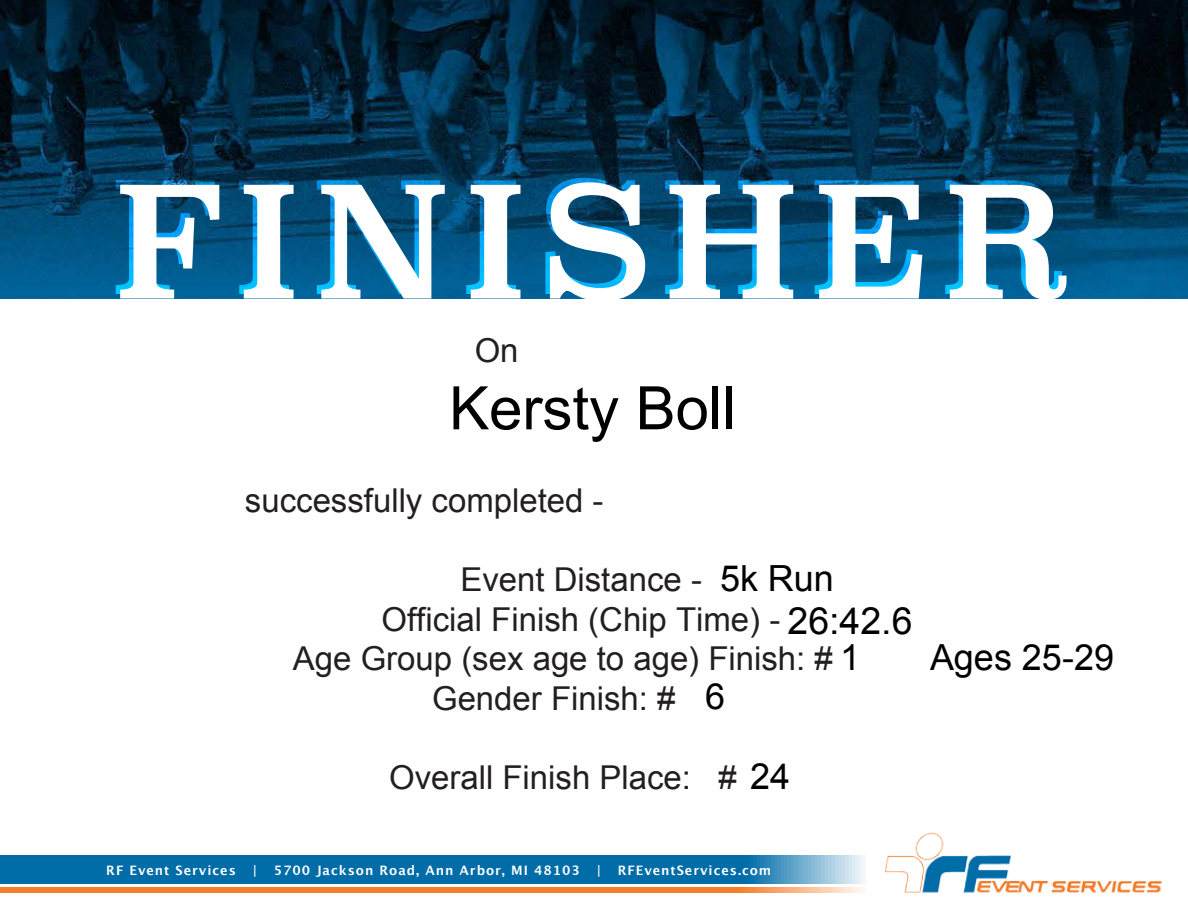
<style>
.page{position:relative;width:1188px;height:918px;background:#fff}
.page>*{position:absolute;margin:0;border:0;box-sizing:border-box;transform-origin:0 0}
.t1{font:153px "Superclarendon";letter-spacing:.1em;color:#fff}
.t2{font:60px "Arial";color:#000}
.t3{font:37.5px "Arial";color:#000}
.t4{font:36px "Arial";color:#000}
.t5{font:32.85px "Arial";color:#221f20}
.t6{font:700 13.05px "Lucida Grande";letter-spacing:.075em;color:#fff}
.s1{font-size:36px;color:#000}
</style>
<div class="page">
<img style="left:0;top:0;width:1188px;height:298px">
<img style="left:884px;top:832px;width:278px;height:61px">
<svg style="left:0;top:856px;width:865px;height:27px;background:#1076ae"></svg>
<svg style="left:0;top:887px;width:865px;height:5px;background:#f48739"></svg>
<h1 class="t1" style="left:110px;top:135px;width:957px">FINISHER</h1>
<p class="t5" style="left:475px;top:328px;width:45px">On</p>
<h2 class="t2" style="left:449px;top:375px;width:288px">Kersty Boll</h2>
<p class="t5" style="left:245px;top:479px;width:360px">successfully completed -</p>
<p class="t4" style="left:720px;top:558px;width:116px">5k Run</p>
<p class="t5" style="left:460px;top:558px;width:243px">Event Distance -</p>
<p class="t5" style="left:382px;top:598px;width:400px">Official Finish (Chip Time) -</p>
<p class="t5" style="left:293px;top:637px;width:569px">Age Group (sex age to age) Finish: # <span class="s1">1</span></p>
<p class="t5" style="left:432px;top:677px;width:245px">Gender Finish: #</p>
<p class="t3" style="left:788px;top:600px;width:127px">26:42.6</p>
<p class="t4" style="left:705px;top:677px;width:22px">6</p>
<p class="t4" style="left:930px;top:638px;width:186px">Ages 25-29</p>
<p class="t5" style="left:389px;top:756px;width:402px">Overall Finish Place: # <span class="s1">24</span></p>
<p class="t6" style="left:106px;top:860px;width:131px">RF Event Services</p>
<p class="t6" style="left:252px;top:860px;width:6px">|</p>
<p class="t6" style="left:274px;top:860px;width:308px">5700 Jackson Road, Ann Arbor, MI 48103</p>
<p class="t6" style="left:596px;top:860px;width:6px">|</p>
<p class="t6" style="left:618px;top:860px;width:155px">RFEventServices.com</p>
</div>
